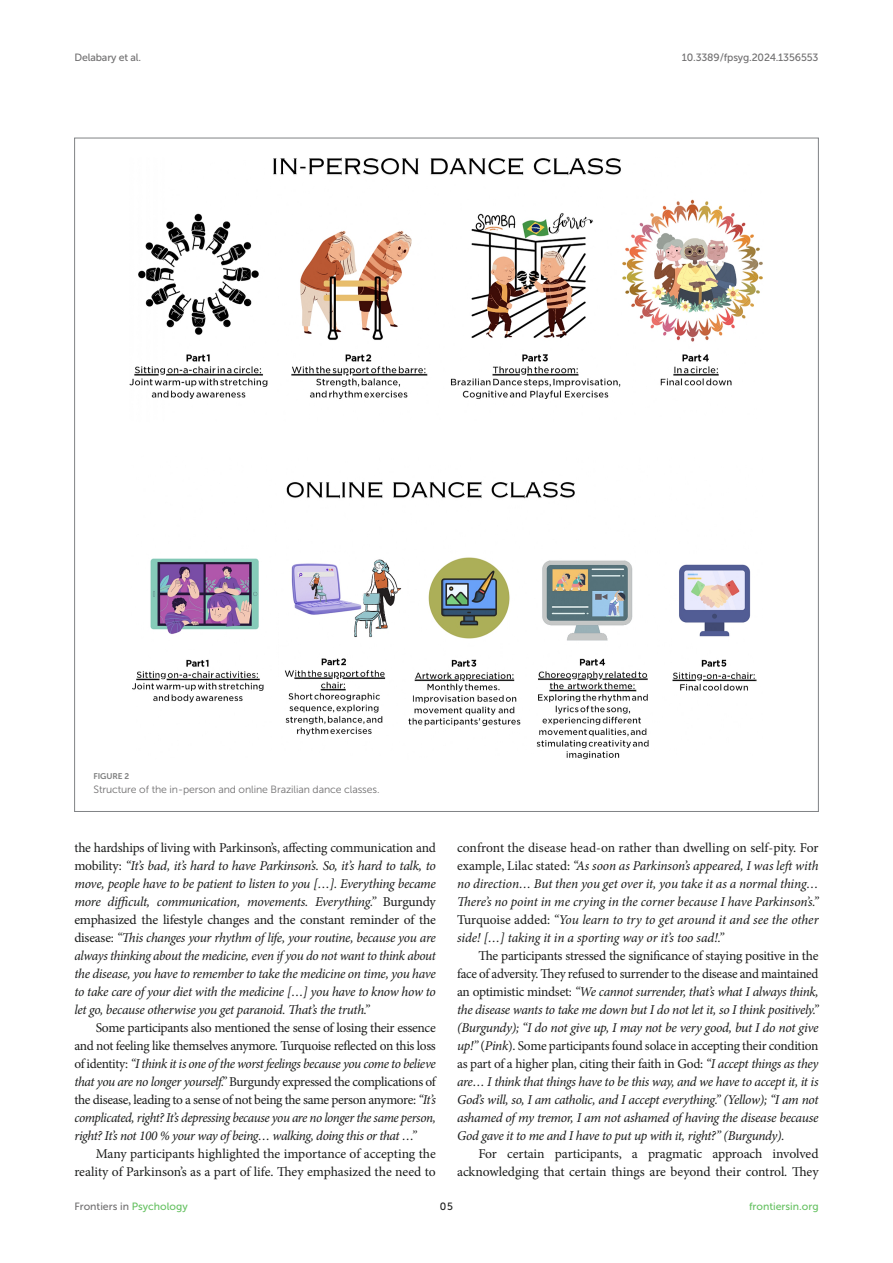
<style>
.page{position:relative;width:893px;height:1263px;background:#fff}
.page>*{position:absolute;margin:0;border:0;box-sizing:border-box;transform-origin:0 0}
.TEXT{font:italic 13.5px/18px "Minion Pro";letter-spacing:-.015em;color:#1b1c1b;text-align:justify}
.TEXT-2{font:13.5px/18px "Minion Pro";letter-spacing:-.005em;color:#1b1c1b;text-align:right}
.TEXT_FLUSH{font:italic 13.5px/18px "Minion Pro";letter-spacing:-.025em;color:#1b1c1b;text-align:justify}
.t1{font:10.5px "Museo Sans 500";letter-spacing:-.015em;color:#706f70}
.FIG_LEG{font:10.5px "Museo Sans 300";letter-spacing:-.01em;color:#706f70}
.t2{font:10.5px "Museo Sans 500";color:#65c161}
.t3{font:10.5px "Museo Sans 500";color:#1b1c1b}
.FIG_HD{font:8.25px "Museo Sans 700";letter-spacing:-.01em;color:#7e7f7f}
.s1{font-style:normal}
.s2{font-style:italic}
.s3{color:#65c161}
</style>
<div class="page">
<img style="left:129px;top:157px;width:634px;height:603px">
<p class="t1" style="left:74px;top:51px;width:68px">Delabary et al.</p>
<p class="t1" style="left:682px;top:51px;width:138px">10.3389/fpsyg.2024.1356553</p>
<p class="FIG_HD" style="left:94px;top:771px;width:37px">FIGURE 2</p>
<p class="FIG_LEG" style="left:94px;top:783px;width:288px">Structure of the in-person and online Brazilian dance classes.</p>
<p class="TEXT_FLUSH" style="left:74px;top:839px;width:363px"><span class="s1">the hardships of living with Parkinson’s, affecting communication and mobility:</span> “It’s bad, it’s hard to have Parkinson’s. So, it’s hard to talk, to move, people have to be patient to listen to you […]. Everything became more difficult, communication, movements. Everything.” <span class="s1">Burgundy emphasized the lifestyle changes and the constant reminder of the disease:</span> “This changes your rhythm of life, your routine, because you are always thinking about the medicine, even if you do not want to think about the disease, you have to remember to take the medicine on time, you have to take care of your diet with the medicine […] you have to know how to let go, because otherwise you get paranoid. That’s the truth.”</p>
<p class="TEXT-2" style="left:74px;top:1019px;width:363px;text-align:justify;text-indent:21px">Some participants also mentioned the sense of losing their essence and not feeling like themselves anymore. Turquoise reflected on this loss of identity: <span class="s2">“I think it is one of the worst feelings because you come to believe that you are no longer yourself.”</span> Burgundy expressed the complications of the disease, leading to a sense of not being the same person anymore: <span class="s2">“It’s complicated, right? It’s depressing because you are no longer the same person, right? It’s not 100 % your way of being… walking, doing this or that …”</span></p>
<p class="TEXT-2" style="left:74px;top:1145px;width:363px">Many participants highlighted the importance of accepting the reality of Parkinson’s as a part of life. They emphasized the need to</p>
<p class="TEXT" style="left:457px;top:839px;width:363px"><span class="s1">confront the disease head-on rather than dwelling on self-pity. For example, Lilac stated:</span> “As soon as Parkinson’s appeared, I was left with no direction… But then you get over it, you take it as a normal thing… There’s no point in me crying in the corner because I have Parkinson’s.” <span class="s1">Turquoise added:</span> “You learn to try to get around it and see the other side! […] taking it in a sporting way or it’s too sad!.”</p>
<p class="TEXT" style="left:457px;top:947px;width:363px;text-indent:21px"><span class="s1">The participants stressed the significance of staying positive in the face of adversity. They refused to surrender to the disease and maintained an optimistic mindset:</span> “We cannot surrender, that’s what I always think, the disease wants to take me down but I do not let it, so I think positively.” (Burgundy); “I do not give up, I may not be very good, but I do not give up!” <span class="s1">(</span>Pink<span class="s1">). Some participants found solace in accepting their condition as part of a higher plan, citing their faith in God:</span> “I accept things as they are… I think that things have to be this way, and we have to accept it, it is God’s will, so, I am catholic, and I accept everything.” (Yellow); “I am not ashamed of my tremor, I am not ashamed of having the disease because God gave it to me and I have to put up with it, right?” (Burgundy).</p>
<p class="TEXT-2" style="left:457px;top:1145px;width:363px">For certain participants, a pragmatic approach involved acknowledging that certain things are beyond their control. They</p>
<p class="t1" style="left:74px;top:1200px;width:115px">Frontiers in <span class="s3">Psychology</span></p>
<p class="t3" style="left:440px;top:1200px;width:14px">05</p>
<p class="t2" style="left:749px;top:1200px;width:71px">frontiersin.org</p>
</div>
